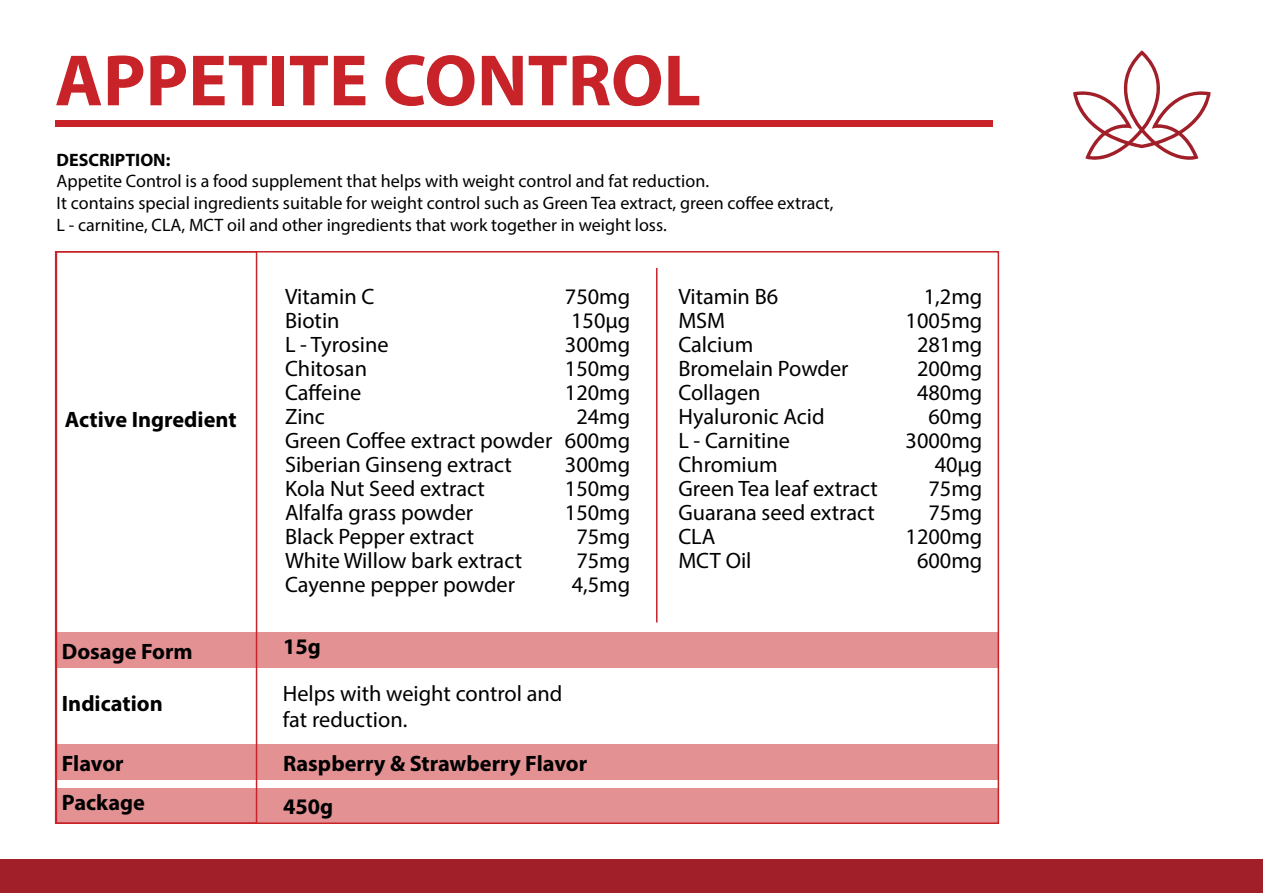
<style>
.page{position:relative;width:1263px;height:893px;background:#fff}
.page>*{position:absolute;margin:0;border:0;box-sizing:border-box;transform-origin:0 0}
.t1{font:700 73.35px "Myriad Pro";color:#c82328}
.t2{font:22.35px/24px "Myriad Pro";color:#000}
.t3{font:700 22.35px "Myriad Pro";color:#000}
.t4{font:18px/21.6px "Myriad Pro";color:#000}
.t5{font:700 18px "Myriad Pro";color:#000}
</style>
<div class="page">
<div style="left:55px;top:120px;width:937px;height:7px;background:#c82328"></div>
<div style="left:56px;top:632px;width:943px;height:36px;background:#e39193"></div>
<div style="left:56px;top:744px;width:943px;height:36px;background:#e39193"></div>
<div style="left:56px;top:788px;width:943px;height:36px;background:#e39193"></div>
<div style="left:56px;top:251px;width:201px;height:573px;border:2px solid #c82328"></div>
<svg style="left:1073px;top:50px;width:137px;height:110px"></svg>
<div style="left:0;top:860px;width:1263px;height:33px;background:#a11f29"></div>
<hr style="left:656px;top:268px;width:1px;height:354px;background:#c82328">
<h1 class="t1" style="left:55px;top:33px;width:648px">APPETITE CONTROL</h1>
<p class="t5" style="left:57px;top:148px;width:115px">DESCRIPTION:</p>
<p class="t4" style="left:57px;top:170px;width:778px">Appetite Control is a food supplement that helps with weight control and fat reduction.<br>It contains special ingredients suitable for weight control such as Green Tea extract, green coffee extract,<br>L - carnitine, CLA, MCT oil and other ingredients that work together in weight loss.</p>
<p class="t3" style="left:65px;top:405px;width:173px">Active Ingredient</p>
<p class="t3" style="left:62px;top:637px;width:132px">Dosage Form</p>
<p class="t3" style="left:62px;top:688px;width:102px">Indication</p>
<p class="t3" style="left:62px;top:749px;width:63px">Flavor</p>
<p class="t3" style="left:62px;top:787px;width:85px">Package</p>
<p class="t2" style="left:285px;top:284px;width:269px">Vitamin C<br>Biotin<br>L - Tyrosine<br>Chitosan<br>Caffeine<br>Zinc<br>Green Coffee extract powder<br>Siberian Ginseng extract<br>Kola Nut Seed extract<br>Alfalfa grass powder<br>Black Pepper extract<br>White Willow bark extract<br>Cayenne pepper powder</p>
<p class="t2" style="left:678px;top:284px;width:201px">Vitamin B6<br>MSM<br>Calcium<br>Bromelain Powder<br>Collagen<br>Hyaluronic Acid<br>L - Carnitine<br>Chromium<br>Green Tea leaf extract<br>Guarana seed extract<br>CLA<br>MCT Oil</p>
<p class="t2" style="left:565px;top:284px;width:67px;text-align:center">750mg<br>150μg<br>300mg<br>150mg<br>120mg<br>24mg<br>600mg<br>300mg<br>150mg<br>150mg<br>75mg<br>75mg<br>4,5mg</p>
<p class="t2" style="left:905px;top:284px;width:78px;text-align:right">1,2mg<br>1005mg<br>281mg<br>200mg<br>480mg<br>60mg<br>3000mg<br>40μg<br>75mg<br>75mg<br>1200mg<br>600mg</p>
<p class="t3" style="left:283px;top:632px;width:39px">15g</p>
<p class="t2" style="left:283px;top:679px;width:281px;line-height:26.8px">Helps with weight control and fat reduction.</p>
<p class="t3" style="left:283px;top:749px;width:306px">Raspberry &amp; Strawberry Flavor</p>
<p class="t3" style="left:283px;top:792px;width:52px">450g</p>
</div>
